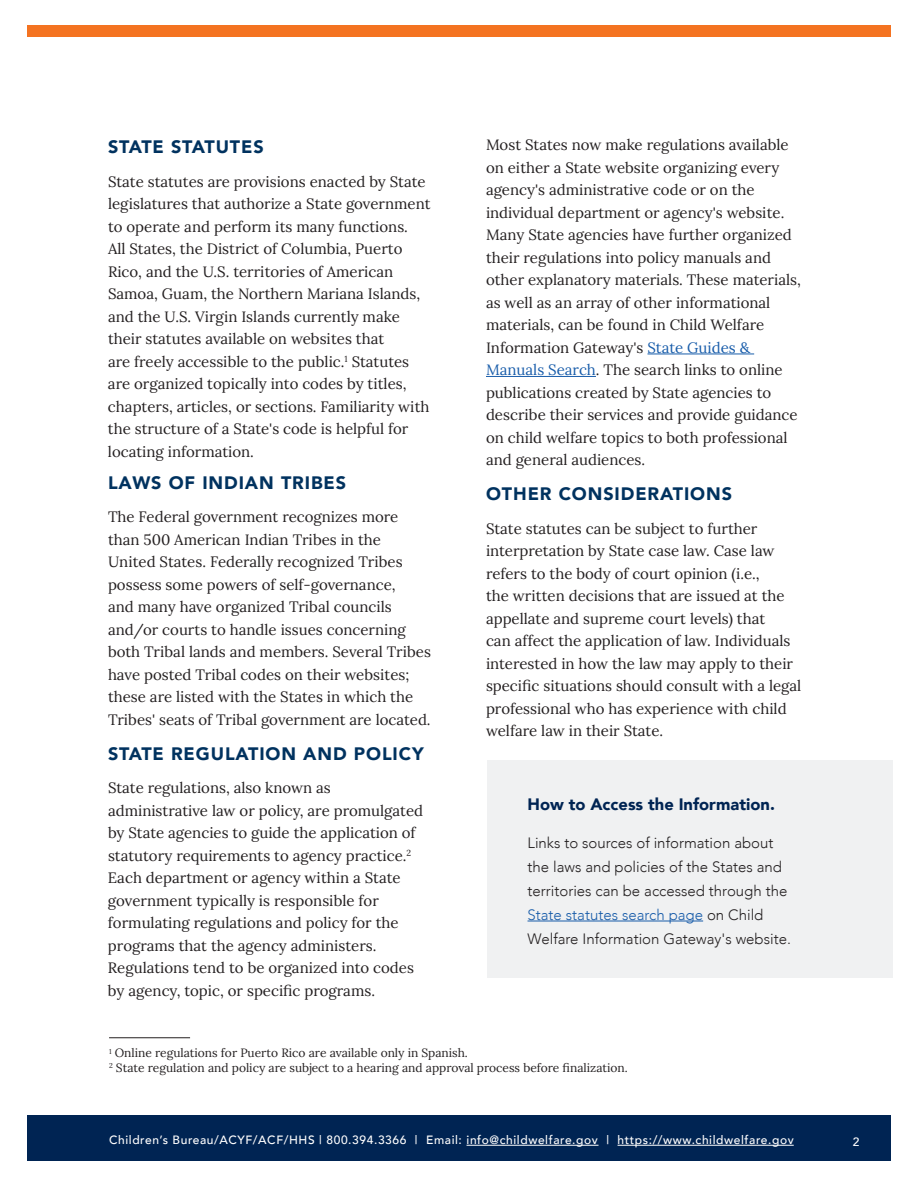
<style>
.page{position:relative;width:918px;height:1188px;background:#fff}
.page>*{position:absolute;margin:0;border:0;box-sizing:border-box;transform-origin:0 0}
.t1{font:900 18px "Avenir";letter-spacing:.05em;color:#00325f}
.t2{font:900 16.5px "Avenir";color:#002453}
.t3{font:15px/22.5px "Lora";color:#231f20}
.t4{font:300 15px/24px "Avenir";color:#231f20}
.t5{font:12px "Lora";color:#231f20}
.t6{font:500 12px "Avenir";letter-spacing:.05em;color:#fff}
.s1{color:#195daa}
</style>
<div class="page">
<div style="left:27px;top:1116px;width:864px;height:45px;background:#002453"></div>
<hr style="left:467px;top:1145px;width:132px;height:1px;background:#fff">
<hr style="left:618px;top:1145px;width:176px;height:1px;background:#fff">
<div style="left:27px;top:26px;width:864px;height:12px;background:#f47321"></div>
<hr style="left:647px;top:354px;width:107px;height:1px;background:#195daa">
<hr style="left:486px;top:376px;width:110px;height:1px;background:#195daa">
<hr style="left:109px;top:1037px;width:81px;height:1px;background:#231f20">
<div style="left:487px;top:760px;width:405px;height:218px;background:#f0f1f2"></div>
<hr style="left:528px;top:921px;width:175px;height:1px;background:#195daa">
<h2 class="t1" style="left:108px;top:132px;width:157px">STATE STATUTES</h2>
<p class="t3" style="left:108px;top:169px;width:324px">State statutes are provisions enacted by State legislatures that authorize a State government to operate and perform its many functions.<br>All States, the District of Columbia, Puerto Rico, and the U.S. territories of American Samoa, Guam, the Northern Mariana Islands, and the U.S. Virgin Islands currently make their statutes available on websites that<br>are freely accessible to the public.<sup>1</sup> Statutes are organized topically into codes by titles, chapters, articles, or sections. Familiarity with the structure of a State's code is helpful for locating information.</p>
<h2 class="t1" style="left:108px;top:467px;width:240px">LAWS OF INDIAN TRIBES</h2>
<p class="t3" style="left:108px;top:505px;width:324px">The Federal government recognizes more than 500 American Indian Tribes in the United States. Federally recognized Tribes possess some powers of self-governance,<br>and many have organized Tribal councils and/or courts to handle issues concerning both Tribal lands and members. Several Tribes have posted Tribal codes on their websites; these are listed with the States in which the Tribes' seats of Tribal government are located.</p>
<h2 class="t1" style="left:108px;top:738px;width:317px">STATE REGULATION AND POLICY</h2>
<p class="t3" style="left:108px;top:776px;width:317px">State regulations, also known as administrative law or policy, are promulgated by State agencies to guide the application of statutory requirements to agency practice.<sup>2<br></sup>Each department or agency within a State government typically is responsible for formulating regulations and policy for the programs that the agency administers.<br>Regulations tend to be organized into codes by agency, topic, or specific programs.</p>
<p class="t3" style="left:486px;top:133px;width:316px">Most States now make regulations available on either a State website organizing every agency's administrative code or on the individual department or agency's website.<br>Many State agencies have further organized their regulations into policy manuals and other explanatory materials. These materials, as well as an array of other informational materials, can be found in Child Welfare Information Gateway's <span class="s1">State Guides &amp; Manuals Search</span>. The search links to online publications created by State agencies to describe their services and provide guidance on child welfare topics to both professional and general audiences.</p>
<h2 class="t1" style="left:486px;top:479px;width:248px">OTHER CONSIDERATIONS</h2>
<p class="t3" style="left:486px;top:516px;width:317px">State statutes can be subject to further interpretation by State case law. Case law refers to the body of court opinion (i.e.,<br>the written decisions that are issued at the appellate and supreme court levels) that<br>can affect the application of law. Individuals interested in how the law may apply to their specific situations should consult with a legal professional who has experience with child welfare law in their State.</p>
<h3 class="t2" style="left:528px;top:790px;width:249px">How to Access the Information.</h3>
<p class="t4" style="left:528px;top:831px;width:265px">Links to sources of information about the laws and policies of the States and territories can be accessed through the <span class="s1">State statutes search page</span> on Child Welfare Information Gateway's website.</p>
<p class="t5" style="left:109px;top:1044px;width:360px"><sup>1</sup> Online regulations for Puerto Rico are available only in Spanish.</p>
<p class="t5" style="left:109px;top:1059px;width:520px"><sup>2</sup> State regulation and policy are subject to a hearing and approval process before finalization.</p>
<p class="t6" style="left:109px;top:1130px;width:686px">Children’s Bureau/ACYF/ACF/HHS | 800.394.3366 | Email: info@childwelfare.gov | https://www.childwelfare.gov</p>
<p class="t6" style="left:853px;top:1131px;width:8px">2</p>
</div>
